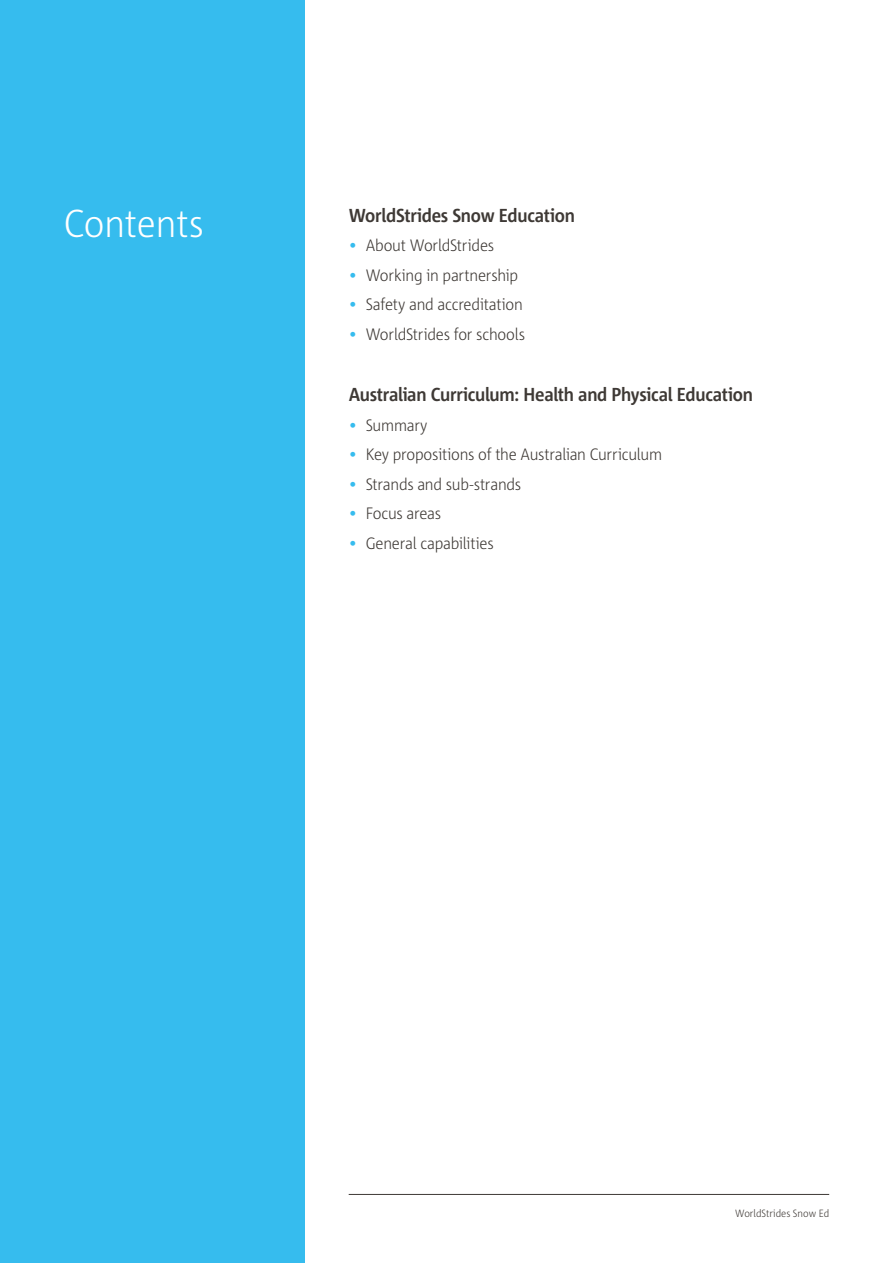
<style>
.page{position:relative;width:893px;height:1263px;background:#fff}
.page>*{position:absolute;margin:0;border:0;box-sizing:border-box;transform-origin:0 0}
.t1{font:300 39px "Corpid C1 s S Cd";letter-spacing:-.005em;color:#fff}
.t2{font:700 18.75px "Corpid C1 s S Cd";letter-spacing:-.015em;color:#3e3935}
.t3{font:300 16.5px "Corpid C1 s S Cd";letter-spacing:-.015em;color:#3e3935}
.t4{font:300 10.5px "Corpid C1 s S Cd";color:#3e3935}
.s1{color:#36bcee}
</style>
<div class="page">
<hr style="left:349px;top:1194px;width:480px;height:1px;background:#3e3935">
<div style="left:0;top:0;width:305px;height:1263px;background:#36bcee"></div>
<h1 class="t1" style="left:64px;top:199px;width:141px">Contents</h1>
<p class="t2" style="left:349px;top:203px;width:228px">WorldStrides Snow Education</p>
<p class="t3" style="left:349px;top:235px;width:147px"><span class="s1">•</span> About WorldStrides</p>
<p class="t3" style="left:349px;top:264px;width:171px"><span class="s1">•</span> Working in partnership</p>
<p class="t3" style="left:349px;top:294px;width:176px"><span class="s1">•</span> Safety and accreditation</p>
<p class="t3" style="left:349px;top:323px;width:178px"><span class="s1">•</span> WorldStrides for schools</p>
<p class="t2" style="left:349px;top:383px;width:406px">Australian Curriculum: Health and Physical Education</p>
<p class="t3" style="left:349px;top:414px;width:80px"><span class="s1">•</span> Summary</p>
<p class="t3" style="left:349px;top:444px;width:315px"><span class="s1">•</span> Key propositions of the Australian Curriculum</p>
<p class="t3" style="left:349px;top:473px;width:174px"><span class="s1">•</span> Strands and sub-strands</p>
<p class="t3" style="left:349px;top:503px;width:94px"><span class="s1">•</span> Focus areas</p>
<p class="t3" style="left:349px;top:532px;width:146px"><span class="s1">•</span> General capabilities</p>
<p class="t4" style="left:735px;top:1207px;width:95px">WorldStrides Snow Ed</p>
</div>
